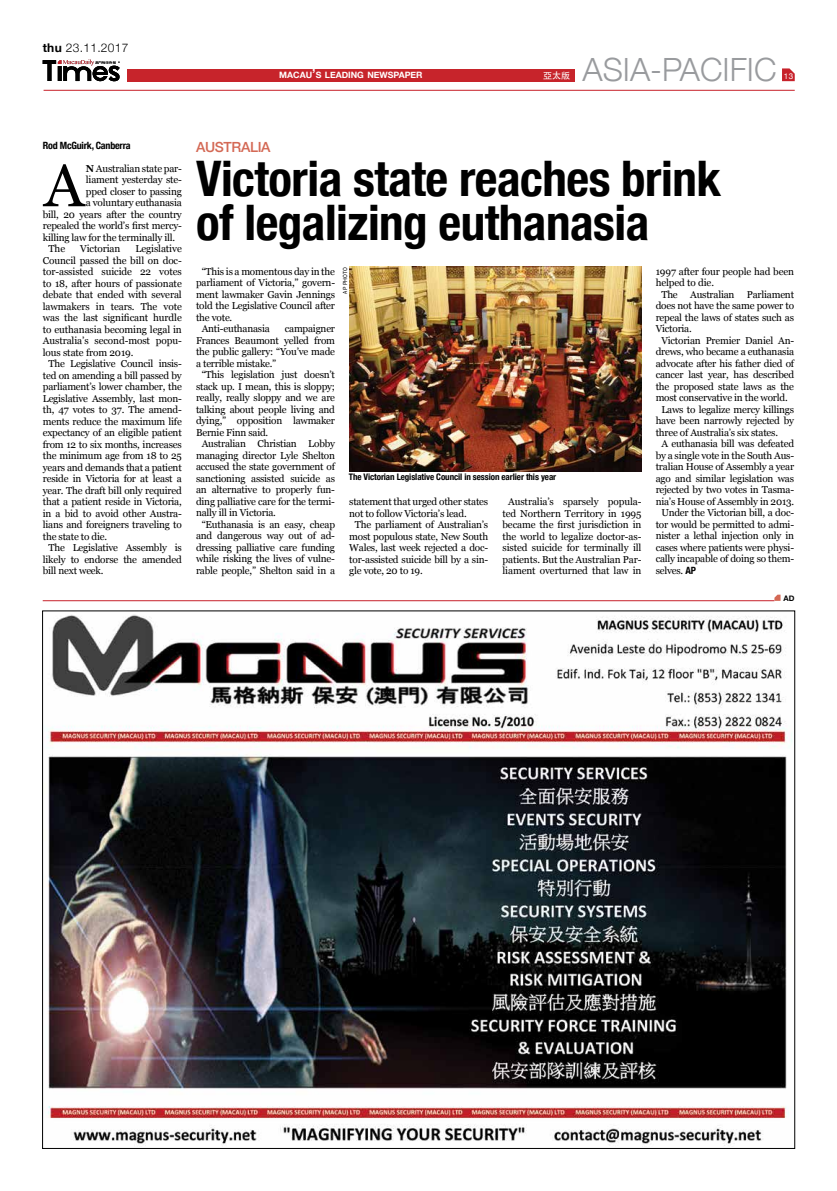
<style>
.page{position:relative;width:837px;height:1191px;background:#fff}
.page>*{position:absolute;margin:0;border:0;box-sizing:border-box;transform-origin:0 0}
.t1{font:59.8px "Georgia";color:#000}
.t2{font:700 condensed 49px/44px "Helvetica Neue";letter-spacing:-.01em;color:#000}
.t3{font:300 32px "Helvetica Neue";color:#999b9e}
.t4{font:500 14px "Helvetica Neue";color:#d46955}
.t5{font:300 12px "Helvetica Neue";letter-spacing:.025em;color:#000}
.t6{font:10px/11.5px "Georgia";letter-spacing:-.02em;color:#000;text-align:center}
.t7{font:700 condensed 10px "Helvetica Neue";letter-spacing:-.02em;color:#000}
.t8{font:700 condensed 9px "Helvetica Neue";letter-spacing:-.01em;color:#000}
.t9{font:9px "Adobe Heiti Std";color:#fff}
.t10{font:700 8.8px "Helvetica Neue";color:#fff}
.t11{font:8px "Helvetica Neue";color:#fff}
.t12{font:700 7.7px "Helvetica Neue";color:#000}
.t13{font:6px "Franklin Gothic";letter-spacing:.025em;color:#000}
.s1{font-weight:700}
.s2{font-size:12.5px}
.s3{font-family:"Helvetica Neue";font-weight:700;font-stretch:condensed}
</style>
<div class="page">
<div style="left:127px;top:69px;width:447px;height:12px;background:#c7242b"></div>
<svg style="left:782px;top:68px;width:12px;height:13px"></svg>
<hr style="left:44px;top:90px;width:750px;height:1px;background:#c7212a">
<svg style="left:43px;top:59px;width:77px;height:22px"></svg>
<hr style="left:43px;top:600px;width:731px;height:1px;background:#c7212a">
<svg style="left:774px;top:594px;width:6px;height:7px"></svg>
<img style="left:47px;top:614px;width:745px;height:532px">
<img style="left:349px;top:266px;width:292px;height:206px">
<p class="t5" style="left:43px;top:38px;width:87px"><span class="s1">thu</span> 23.11.2017</p>
<p class="t10" style="left:279px;top:68px;width:145px">MACAU<span class="s2">’</span>S LEADING NEWSPAPER</p>
<p class="t9" style="left:543px;top:70px;width:28px">亞太版</p>
<h3 class="t3" style="left:582px;top:44px;width:195px">ASIA-PACIFIC</h3>
<p class="t11" style="left:783px;top:70px;width:11px">13</p>
<p class="t7" style="left:43px;top:137px;width:89px">Rod McGuirk, Canberra</p>
<h1 class="t1" style="left:44px;top:142px;width:42px">A</h1>
<p class="t6" style="left:86px;top:162px;width:97px"><span class="s1">n</span> Australian state par-</p>
<p class="t6" style="left:86px;top:174px;width:97px">liament yesterday ste-</p>
<p class="t6" style="left:86px;top:185px;width:97px">pped closer to passing</p>
<p class="t6" style="left:86px;top:197px;width:97px">a voluntary euthanasia</p>
<p class="t6" style="left:43px;top:208px;width:140px">bill, 20 years after the country</p>
<p class="t6" style="left:43px;top:220px;width:140px">repealed the world’s first mercy-</p>
<p class="t6" style="left:43px;top:231px;width:134px">killing law for the terminally ill.</p>
<p class="t6" style="left:48px;top:243px;width:18px">The</p>
<p class="t6" style="left:80px;top:243px;width:42px">Victorian</p>
<p class="t6" style="left:135px;top:243px;width:48px">Legislative</p>
<p class="t6" style="left:43px;top:254px;width:140px">Council passed the bill on doc-</p>
<p class="t6" style="left:43px;top:266px;width:140px">tor-assisted suicide 22 votes</p>
<p class="t6" style="left:43px;top:277px;width:140px">to 18, after hours of passionate</p>
<p class="t6" style="left:43px;top:289px;width:140px">debate that ended with several</p>
<p class="t6" style="left:43px;top:300px;width:140px">lawmakers in tears. The vote</p>
<p class="t6" style="left:43px;top:312px;width:140px">was the last significant hurdle</p>
<p class="t6" style="left:43px;top:323px;width:140px">to euthanasia becoming legal in</p>
<p class="t6" style="left:43px;top:335px;width:140px">Australia’s second-most popu-</p>
<p class="t6" style="left:43px;top:346px;width:92px">lous state from 2019.</p>
<p class="t6" style="left:48px;top:358px;width:135px">The Legislative Council insis-</p>
<p class="t6" style="left:43px;top:369px;width:140px">ted on amending a bill passed by</p>
<p class="t6" style="left:43px;top:381px;width:140px">parliament’s lower chamber, the</p>
<p class="t6" style="left:43px;top:392px;width:140px">Legislative Assembly, last mon-</p>
<p class="t6" style="left:43px;top:404px;width:140px">th, 47 votes to 37. The amend-</p>
<p class="t6" style="left:43px;top:415px;width:140px">ments reduce the maximum life</p>
<p class="t6" style="left:43px;top:427px;width:140px">expectancy of an eligible patient</p>
<p class="t6" style="left:43px;top:438px;width:140px">from 12 to six months, increases</p>
<p class="t6" style="left:43px;top:450px;width:140px">the minimum age from 18 to 25</p>
<p class="t6" style="left:43px;top:461px;width:140px">years and demands that a patient</p>
<p class="t6" style="left:43px;top:473px;width:140px">reside in Victoria for at least a</p>
<p class="t6" style="left:43px;top:484px;width:140px">year. The draft bill only required</p>
<p class="t6" style="left:43px;top:496px;width:140px">that a patient reside in Victoria,</p>
<p class="t6" style="left:43px;top:507px;width:140px">in a bid to avoid other Austra-</p>
<p class="t6" style="left:43px;top:519px;width:140px">lians and foreigners traveling to</p>
<p class="t6" style="left:43px;top:530px;width:66px">the state to die.</p>
<p class="t6" style="left:48px;top:542px;width:135px">The Legislative Assembly is</p>
<p class="t6" style="left:43px;top:553px;width:140px">likely to endorse the amended</p>
<p class="t6" style="left:43px;top:565px;width:62px">bill next week.</p>
<h3 class="t4" style="left:196px;top:135px;width:19px">Austra</h3>
<h3 class="t4" style="left:250px;top:135px;width:21px">lia</h3>
<h2 class="t2" style="left:196px;top:153px;width:526px">Victoria state reaches brink of legalizing euthanasia</h2>
<p class="t6" style="left:202px;top:265px;width:135px">“This is a momentous day in the</p>
<p class="t6" style="left:196px;top:277px;width:140px">parliament of Victoria,” govern-</p>
<p class="t6" style="left:196px;top:288px;width:140px">ment lawmaker Gavin Jennings</p>
<p class="t6" style="left:196px;top:300px;width:140px">told the Legislative Council after</p>
<p class="t6" style="left:196px;top:311px;width:38px">the vote.</p>
<p class="t6" style="left:202px;top:323px;width:70px">Anti-euthanasia</p>
<p class="t6" style="left:285px;top:323px;width:52px">campaigner</p>
<p class="t6" style="left:196px;top:334px;width:140px">Frances Beaumont yelled from</p>
<p class="t6" style="left:196px;top:346px;width:140px">the public gallery: “You’ve made</p>
<p class="t6" style="left:196px;top:357px;width:82px">a terrible mistake.”</p>
<p class="t6" style="left:202px;top:369px;width:135px">“This legislation just doesn’t</p>
<p class="t6" style="left:196px;top:380px;width:140px">stack up. I mean, this is sloppy;</p>
<p class="t6" style="left:196px;top:392px;width:140px">really, really sloppy and we are</p>
<p class="t6" style="left:196px;top:403px;width:140px">talking about people living and</p>
<p class="t6" style="left:196px;top:415px;width:140px">dying,” opposition lawmaker</p>
<p class="t6" style="left:196px;top:426px;width:74px">Bernie Finn said.</p>
<p class="t6" style="left:202px;top:438px;width:135px">Australian Christian Lobby</p>
<p class="t6" style="left:196px;top:449px;width:140px">managing director Lyle Shelton</p>
<p class="t6" style="left:196px;top:461px;width:140px">accused the state government of</p>
<p class="t6" style="left:196px;top:472px;width:140px">sanctioning assisted suicide as</p>
<p class="t6" style="left:196px;top:484px;width:140px">an alternative to properly fun-</p>
<p class="t6" style="left:196px;top:495px;width:140px">ding palliative care for the termi-</p>
<p class="t6" style="left:196px;top:507px;width:81px">nally ill in Victoria.</p>
<p class="t6" style="left:202px;top:518px;width:135px">“Euthanasia is an easy, cheap</p>
<p class="t6" style="left:196px;top:530px;width:140px">and dangerous way out of ad-</p>
<p class="t6" style="left:196px;top:541px;width:140px">dressing palliative care funding</p>
<p class="t6" style="left:196px;top:553px;width:140px">while risking the lives of vulne-</p>
<p class="t6" style="left:196px;top:564px;width:140px">rable people,” Shelton said in a</p>
<p class="t13" style="left:341px;top:294px;width:28px;rotate:-90deg">ap photo</p>
<p class="t8" style="left:349px;top:470px;width:209px">The Victorian Legislative Council in session earlier this year</p>
<p class="t6" style="left:349px;top:495px;width:140px">statement that urged other states</p>
<p class="t6" style="left:349px;top:507px;width:119px">not to follow Victoria’s lead.</p>
<p class="t6" style="left:355px;top:518px;width:135px">The parliament of Australian’s</p>
<p class="t6" style="left:349px;top:530px;width:140px">most populous state, New South</p>
<p class="t6" style="left:349px;top:541px;width:140px">Wales, last week rejected a doc-</p>
<p class="t6" style="left:349px;top:553px;width:140px">tor-assisted suicide bill by a sin-</p>
<p class="t6" style="left:349px;top:564px;width:75px">gle vote, 20 to 19.</p>
<p class="t6" style="left:502px;top:495px;width:140px">Australia’s sparsely popula&shy;ted Northern Territory in 1995 became the first jurisdiction in the world to legalize doctor-as&shy;sisted suicide for terminally ill patients. But the Australian Par&shy;liament overturned that law in</p>
<p class="t6" style="left:655px;top:265px;width:140px">1997 after four people had been</p>
<p class="t6" style="left:655px;top:277px;width:60px">helped to die.</p>
<p class="t6" style="left:661px;top:288px;width:134px">The Australian Parliament</p>
<p class="t6" style="left:655px;top:300px;width:140px">does not have the same power to</p>
<p class="t6" style="left:655px;top:311px;width:140px">repeal the laws of states such as</p>
<p class="t6" style="left:655px;top:323px;width:38px">Victoria.</p>
<p class="t6" style="left:661px;top:334px;width:134px">Victorian Premier Daniel An-</p>
<p class="t6" style="left:655px;top:346px;width:140px">drews, who became a euthanasia</p>
<p class="t6" style="left:655px;top:357px;width:140px">advocate after his father died of</p>
<p class="t6" style="left:655px;top:369px;width:140px">cancer last year, has described</p>
<p class="t6" style="left:655px;top:380px;width:140px">the proposed state laws as the</p>
<p class="t6" style="left:655px;top:392px;width:133px">most conservative in the world.</p>
<p class="t6" style="left:661px;top:403px;width:134px">Laws to legalize mercy killings</p>
<p class="t6" style="left:655px;top:415px;width:140px">have been narrowly rejected by</p>
<p class="t6" style="left:655px;top:426px;width:124px">three of Australia’s six states.</p>
<p class="t6" style="left:661px;top:438px;width:134px">A euthanasia bill was defeated</p>
<p class="t6" style="left:655px;top:449px;width:140px">by a single vote in the South Aus-</p>
<p class="t6" style="left:655px;top:461px;width:140px">tralian House of Assembly a year</p>
<p class="t6" style="left:655px;top:472px;width:140px">ago and similar legislation was</p>
<p class="t6" style="left:655px;top:484px;width:140px">rejected by two votes in Tasma-</p>
<p class="t6" style="left:655px;top:495px;width:140px">nia’s House of Assembly in 2013.</p>
<p class="t6" style="left:661px;top:507px;width:134px">Under the Victorian bill, a doc-</p>
<p class="t6" style="left:655px;top:518px;width:140px">tor would be permitted to admi-</p>
<p class="t6" style="left:655px;top:530px;width:140px">nister a lethal injection only in</p>
<p class="t6" style="left:655px;top:541px;width:140px">cases where patients were physi-</p>
<p class="t6" style="left:655px;top:553px;width:140px">cally incapable of doing so them-</p>
<p class="t6" style="left:655px;top:564px;width:42px">selves. <span class="s3">AP</span></p>
<p class="t12" style="left:783px;top:592px;width:12px">AD</p>
</div>
